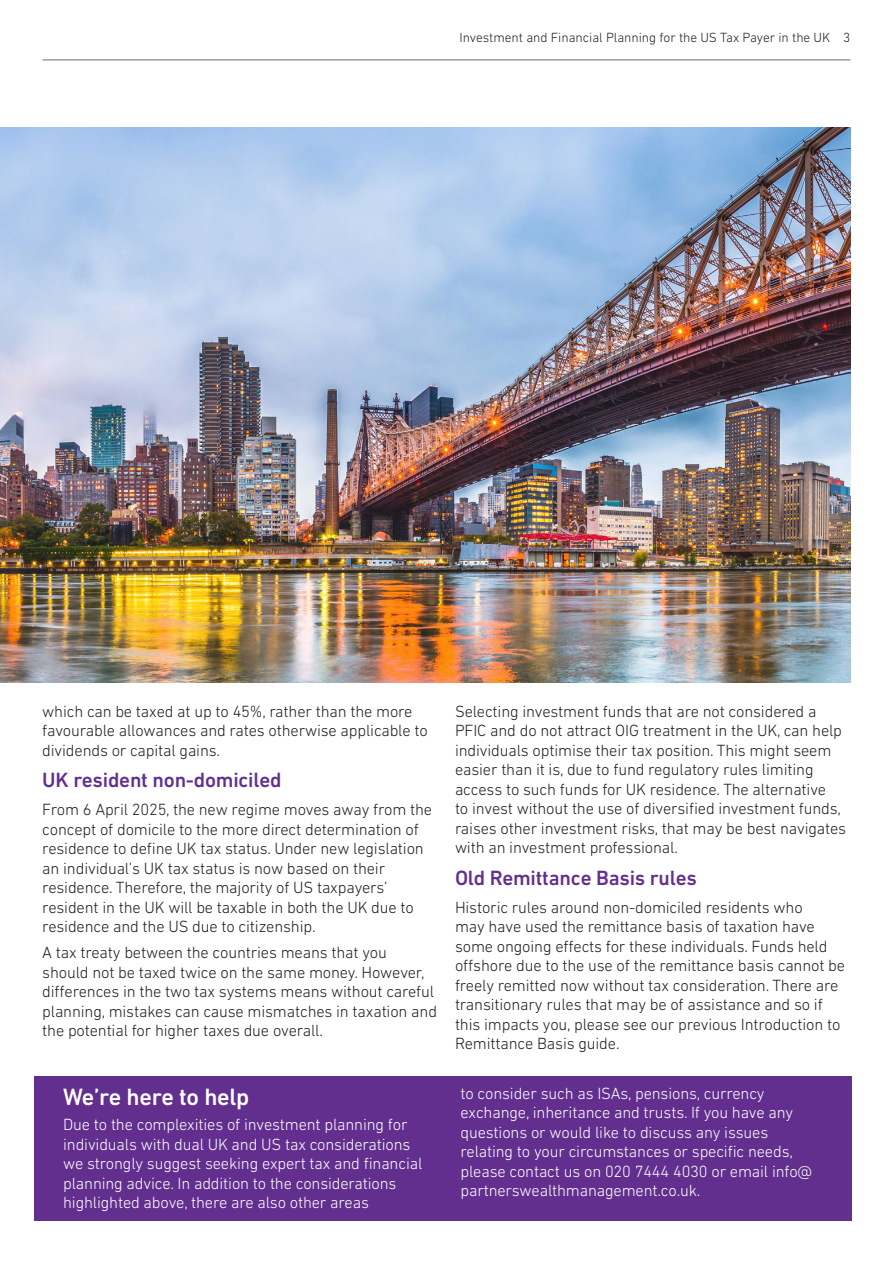
<style>
.page{position:relative;width:893px;height:1263px;background:#fff}
.page>*{position:absolute;margin:0;border:0;box-sizing:border-box;transform-origin:0 0}
.Body_11_13{font:500 24px "DIN Next LT Pro";letter-spacing:-.01em;color:#fff}
.H2_14_16_8{font:500 21px "DIN Next LT Pro";letter-spacing:-.01em;color:#632f8f}
.Body_11_13-2{font:300 16.5px/19.5px "DIN Next LT Pro";letter-spacing:-.01em;color:#231f20}
.Body_11_13-3{font:300 16.5px/19.5px "DIN Next LT Pro";letter-spacing:-.01em;color:#fff}
.t1{font:300 13.5px "DIN Next LT Pro";letter-spacing:-.005em;color:#231f20}
</style>
<div class="page">
<hr style="left:43px;top:60px;width:807px;height:1px;background:#686e67">
<img style="left:0;top:128px;width:850px;height:554px">
<div style="left:34px;top:1076px;width:817px;height:144px;background:#632f8f"></div>
<p class="t1" style="left:459px;top:30px;width:393px">Investment and Financial Planning for the US Tax Payer in the UK 3</p>
<p class="Body_11_13-2" style="left:42px;top:701px;width:387px">which can be taxed at up to 45%, rather than the more favourable allowances and rates otherwise applicable to dividends or capital gains.</p>
<p class="H2_14_16_8" style="left:42px;top:768px;width:241px">UK resident non-domiciled</p>
<p class="Body_11_13-2" style="left:42px;top:800px;width:391px">From 6 April 2025, the new regime moves away from the concept of domicile to the more direct determination of residence to define UK tax status. Under new legislation an individual’s UK tax status is now based on their residence. Therefore, the majority of US taxpayers’ resident in the UK will be taxable in both the UK due to residence and the US due to citizenship.</p>
<p class="Body_11_13-2" style="left:42px;top:943px;width:396px">A tax treaty between the countries means that you should not be taxed twice on the same money. However, differences in the two tax systems means without careful planning, mistakes can cause mismatches in taxation and the potential for higher taxes due overall.</p>
<p class="Body_11_13" style="left:63px;top:1082px;width:188px">We’re here to help</p>
<p class="Body_11_13-3" style="left:63px;top:1115px;width:361px">Due to the complexities of investment planning for individuals with dual UK and US tax considerations we strongly suggest seeking expert tax and financial planning advice. In addition to the considerations highlighted above, there are also other areas</p>
<p class="Body_11_13-2" style="left:455px;top:701px;width:393px">Selecting investment funds that are not considered a PFIC and do not attract OIG treatment in the UK, can help individuals optimise their tax position. This might seem easier than it is, due to fund regulatory rules limiting access to such funds for UK residence. The alternative<br>to invest without the use of diversified investment funds, raises other investment risks, that may be best navigates with an investment professional.</p>
<p class="H2_14_16_8" style="left:455px;top:865px;width:243px">Old Remittance Basis rules</p>
<p class="Body_11_13-2" style="left:455px;top:897px;width:392px">Historic rules around non-domiciled residents who<br>may have used the remittance basis of taxation have some ongoing effects for these individuals. Funds held offshore due to the use of the remittance basis cannot be freely remitted now without tax consideration. There are transitionary rules that may be of assistance and so if this impacts you, please see our previous Introduction to Remittance Basis guide.</p>
<p class="Body_11_13-3" style="left:460px;top:1083px;width:353px">to consider such as ISAs, pensions, currency exchange, inheritance and trusts. If you have any questions or would like to discuss any issues relating to your circumstances or specific needs, please contact us on 020 7444 4030 or email info@ partnerswealthmanagement.co.uk.</p>
</div>
